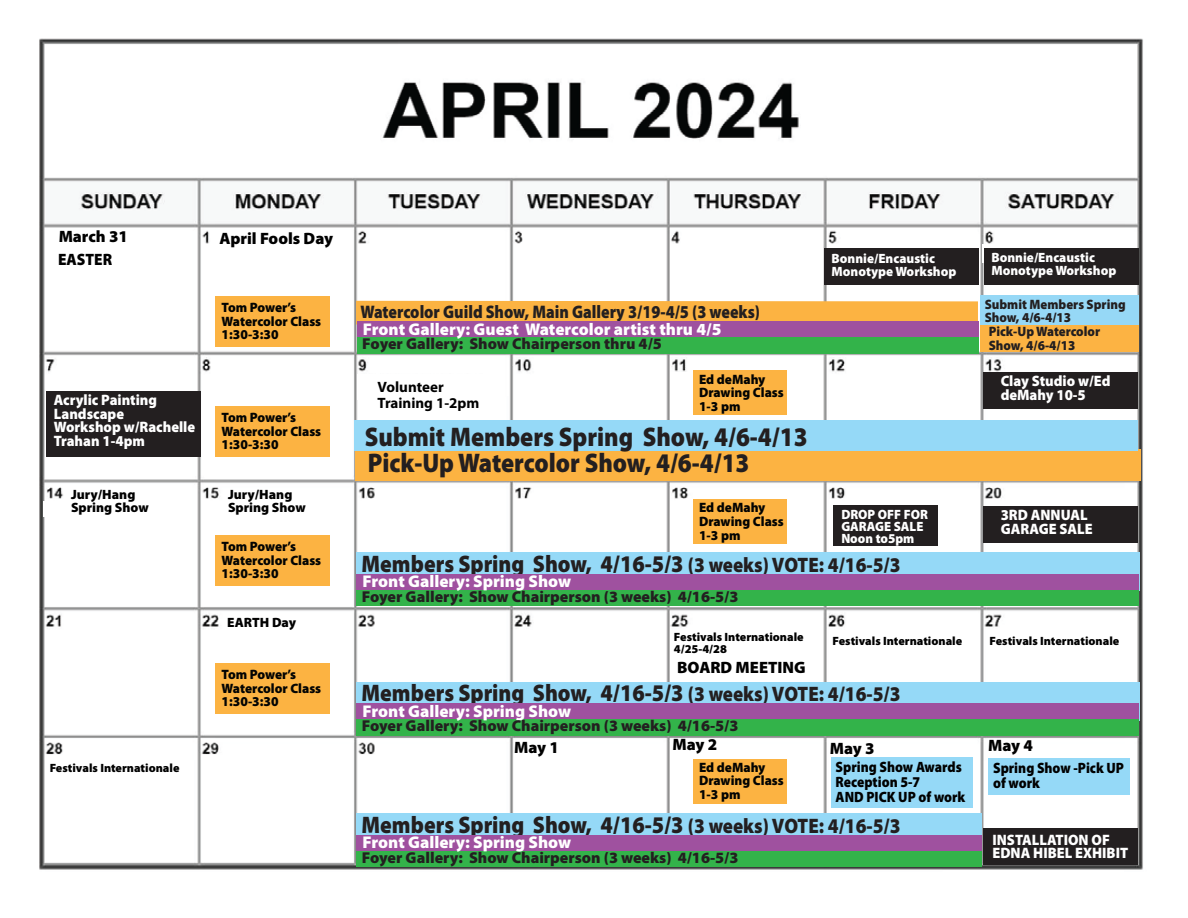
<style>
.page{position:relative;width:1188px;height:918px;background:#fff}
.page>*{position:absolute;margin:0;border:0;box-sizing:border-box;transform-origin:0 0}
.t1{font:900 27px "Myriad Pro";color:#231f20;scale:.9 1}
.t2{font:900 24px "Myriad Pro";color:#231f20;scale:.9 1}
.t3{font:900 18.15px "Myriad Pro";color:#231f20;scale:.87 1}
.t4{font:900 16.95px "Myriad Pro";color:#fff}
.t5{font:900 16.5px "Myriad Pro";color:#010101}
.t6{font:900 16.5px "Myriad Pro";color:#010101;scale:.93 1}
.t7{font:900 15.75px "Myriad Pro";color:#231f20}
.t8{font:900 15.15px/13.6px "Myriad Pro";color:#fff;scale:.95 1}
.t9{font:900 15px/15px "Myriad Pro";color:#010101;scale:.9 1}
.t10{font:700 15px/16.5px "Myriad Pro";color:#010101}
.t11{font:900 13.65px/13.6px "Myriad Pro";color:#030403}
.t12{font:900 13.65px "Myriad Pro";color:#231f20;scale:.94 1}
.t13{font:900 13.5px/13.5px "Myriad Pro";color:#fff}
.t14{font:900 13.5px/13.5px "Myriad Pro";color:#010101}
.t15{font:900 13.5px/12px "Myriad Pro";color:#fff;scale:.95 1}
.t16{font:900 12px/12px "Myriad Pro";color:#010101}
.s1{font-size:21px}
</style>
<div class="page">
<img style="left:39px;top:38px;width:1104px;height:832px">
<div style="left:983px;top:244px;width:100px;height:18px;background:#fff"></div>
<div style="left:671px;top:373px;width:106px;height:20px;background:#fff"></div>
<div style="left:357px;top:374px;width:128px;height:26px;background:#fff"></div>
<div style="left:44px;top:501px;width:98px;height:16px;background:#fff"></div>
<div style="left:215px;top:296px;width:115px;height:51px;background:#fcb342"></div>
<svg style="left:356px;top:301px;width:622px;height:23px;background:#f7ae47"></svg>
<div style="left:357px;top:337px;width:622px;height:17px;background:#33b34a"></div>
<div style="left:357px;top:322px;width:622px;height:15px;background:#9f519f"></div>
<div style="left:356px;top:449px;width:785px;height:31px;background:#fcb342"></div>
<div style="left:355px;top:420px;width:783px;height:30px;background:#95d9f7"></div>
<div style="left:356px;top:552px;width:784px;height:39px;background:#95d9f7"></div>
<div style="left:356px;top:590px;width:783px;height:16px;background:#33b34a"></div>
<div style="left:356px;top:574px;width:783px;height:15px;background:#9f519f"></div>
<div style="left:356px;top:682px;width:784px;height:39px;background:#95d9f7"></div>
<div style="left:356px;top:719px;width:783px;height:17px;background:#33b34a"></div>
<div style="left:356px;top:704px;width:783px;height:15px;background:#9f519f"></div>
<div style="left:356px;top:813px;width:626px;height:39px;background:#95d9f7"></div>
<div style="left:356px;top:851px;width:626px;height:16px;background:#33b34a"></div>
<div style="left:356px;top:835px;width:626px;height:15px;background:#9f519f"></div>
<div style="left:831px;top:757px;width:142px;height:51px;background:#95d9f7"></div>
<div style="left:989px;top:758px;width:141px;height:37px;background:#95d9f7"></div>
<div style="left:980px;top:295px;width:159px;height:31px;background:#96d8f6"></div>
<div style="left:980px;top:325px;width:159px;height:26px;background:#fcb343"></div>
<div style="left:985px;top:248px;width:154px;height:36px;background:#231f20"></div>
<div style="left:215px;top:406px;width:115px;height:51px;background:#fcb342"></div>
<div style="left:215px;top:535px;width:115px;height:51px;background:#fcb342"></div>
<div style="left:215px;top:663px;width:115px;height:51px;background:#fcb342"></div>
<div style="left:984px;top:373px;width:154px;height:36px;background:#231f20"></div>
<div style="left:984px;top:507px;width:154px;height:36px;background:#231f20"></div>
<div style="left:833px;top:505px;width:105px;height:40px;background:#231f20"></div>
<div style="left:984px;top:829px;width:154px;height:36px;background:#231f20"></div>
<div style="left:46px;top:392px;width:154px;height:65px;background:#231f20"></div>
<div style="left:693px;top:371px;width:94px;height:44px;background:#fcb342"></div>
<div style="left:693px;top:500px;width:94px;height:44px;background:#fcb342"></div>
<div style="left:693px;top:759px;width:94px;height:45px;background:#fcb342"></div>
<div style="left:825px;top:249px;width:154px;height:36px;background:#231f20"></div>
<p class="t5" style="left:59px;top:226px;width:71px">March 31</p>
<p class="t5" style="left:219px;top:228px;width:115px">April Fools Day</p>
<p class="t6" style="left:58px;top:248px;width:60px">EASTER</p>
<p class="t13" style="left:832px;top:251px;width:126px">Bonnie/Encaustic<br>Monotype Workshop</p>
<p class="t13" style="left:991px;top:250px;width:126px">Bonnie/Encaustic<br>Monotype Workshop</p>
<p class="t11" style="left:222px;top:300px;width:101px">Tom Power’s<br>Watercolor Class<br>1:30-3:30</p>
<h3 class="t3" style="left:360px;top:300px;width:461px">Watercolor Guild Show, Main Gallery 3/19-4/5 (3 weeks)</h3>
<p class="t4" style="left:363px;top:318px;width:360px">Front Gallery: Guest Watercolor artist thru 4/5</p>
<p class="t7" style="left:362px;top:333px;width:301px">Foyer Gallery: Show Chairperson thru 4/5</p>
<p class="t12" style="left:985px;top:295px;width:151px">Submit Members Spring</p>
<p class="t12" style="left:985px;top:308px;width:93px">Show, 4/6-4/13</p>
<p class="t12" style="left:989px;top:322px;width:120px">Pick-Up Watercolor</p>
<p class="t12" style="left:989px;top:336px;width:93px">Show, 4/6-4/13</p>
<p class="t8" style="left:54px;top:393px;width:150px">Acrylic Painting<br>Landscape<br>Workshop w/Rachelle<br>Trahan 1-4pm</p>
<p class="t11" style="left:222px;top:410px;width:101px">Tom Power’s<br>Watercolor Class<br>1:30-3:30</p>
<p class="t10" style="left:378px;top:378px;width:103px">Volunteer<br>Training 1-2pm</p>
<p class="t11" style="left:699px;top:372px;width:86px">Ed deMahy<br>Drawing Class<br>1-3 pm</p>
<h1 class="t1" style="left:365px;top:419px;width:494px">Submit Members Spring Show, 4/6-4/13</h1>
<h1 class="t1" style="left:368px;top:445px;width:426px">Pick-Up Watercolor Show, 4/6-4/13</h1>
<p class="t8" style="left:1001px;top:374px;width:117px">Clay Studio w/Ed deMahy 10-5</p>
<p class="t14" style="left:71px;top:487px;width:79px">Jury/Hang<br>Spring Show</p>
<p class="t14" style="left:228px;top:487px;width:79px">Jury/Hang<br>Spring Show</p>
<p class="t11" style="left:222px;top:539px;width:101px">Tom Power’s<br>Watercolor Class<br>1:30-3:30</p>
<p class="t11" style="left:699px;top:501px;width:86px">Ed deMahy<br>Drawing Class<br>1-3 pm</p>
<p class="t15" style="left:841px;top:508px;width:93px">DROP OFF FOR<br>GARAGE SALE<br>Noon to5pm</p>
<h2 class="t2" style="left:362px;top:548px;width:600px">Members Spring Show, 4/16-5/3 <span class="s1">(3 weeks) VOTE: 4/16-5/3</span></h2>
<p class="t4" style="left:363px;top:570px;width:210px">Front Gallery: Spring Show</p>
<p class="t7" style="left:362px;top:586px;width:378px">Foyer Gallery: Show Chairperson (3 weeks) 4/16-5/3</p>
<p class="t8" style="left:1001px;top:508px;width:98px">3RD ANNUAL<br>GARAGE SALE</p>
<p class="t14" style="left:227px;top:615px;width:70px">EARTH Day</p>
<p class="t16" style="left:674px;top:630px;width:131px">Festivals Internationale<br>4/25-4/28</p>
<p class="t16" style="left:833px;top:635px;width:131px">Festivals Internationale</p>
<p class="t16" style="left:990px;top:635px;width:131px">Festivals Internationale</p>
<p class="t11" style="left:222px;top:667px;width:101px">Tom Power’s<br>Watercolor Class<br>1:30-3:30</p>
<p class="t5" style="left:677px;top:657px;width:130px">BOARD MEETING</p>
<h2 class="t2" style="left:362px;top:677px;width:600px">Members Spring Show, 4/16-5/3 <span class="s1">(3 weeks) VOTE: 4/16-5/3</span></h2>
<p class="t4" style="left:363px;top:700px;width:210px">Front Gallery: Spring Show</p>
<p class="t7" style="left:362px;top:716px;width:378px">Foyer Gallery: Show Chairperson (3 weeks) 4/16-5/3</p>
<p class="t16" style="left:50px;top:761px;width:131px">Festivals Internationale</p>
<p class="t5" style="left:514px;top:737px;width:46px">May 1</p>
<p class="t5" style="left:672px;top:734px;width:46px">May 2</p>
<p class="t5" style="left:830px;top:737px;width:46px">May 3</p>
<p class="t5" style="left:988px;top:734px;width:46px">May 4</p>
<p class="t9" style="left:836px;top:759px;width:146px">Spring Show Awards<br>Reception 5-7<br>AND PICK UP of work</p>
<p class="t9" style="left:993px;top:760px;width:147px">Spring Show -Pick UP of work</p>
<p class="t11" style="left:699px;top:760px;width:86px">Ed deMahy<br>Drawing Class<br>1-3 pm</p>
<h2 class="t2" style="left:362px;top:809px;width:600px">Members Spring Show, 4/16-5/3 <span class="s1">(3 weeks) VOTE: 4/16-5/3</span></h2>
<p class="t4" style="left:363px;top:831px;width:210px">Front Gallery: Spring Show</p>
<p class="t7" style="left:362px;top:847px;width:378px">Foyer Gallery: Show Chairperson (3 weeks) 4/16-5/3</p>
<p class="t8" style="left:992px;top:832px;width:144px">INSTALLATION OF<br>EDNA HIBEL EXHIBIT</p>
</div>
